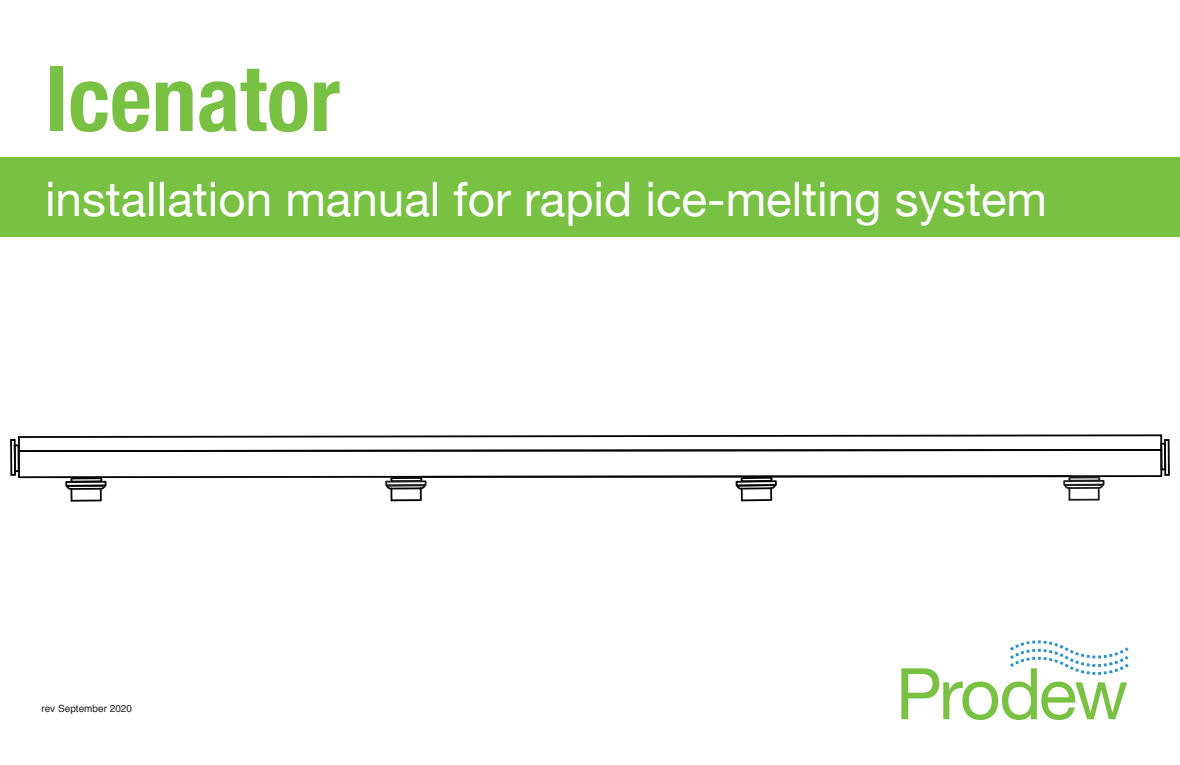
<style>
.page{position:relative;width:1180px;height:765px;background:#fff}
.page>*{position:absolute;margin:0;border:0;box-sizing:border-box;transform-origin:0 0}
.t1{font:700 condensed 90px "Helvetica Neue";color:#79c142}
.t2{font:47.5px "Helvetica Neue";color:#fff}
.t3{font:10px "Helvetica";color:#231f20}
</style>
<div class="page">
<div style="left:0;top:157px;width:1179px;height:80px;background:#79c142"></div>
<svg style="left:901px;top:640px;width:227px;height:80px"></svg>
<svg style="left:17px;top:434px;width:1145px;height:68px"></svg>
<div style="left:1159px;top:443px;width:6px;height:27px;border:2px solid #050504"></div>
<div style="left:1163px;top:439px;width:6px;height:37px;border:2px solid #050504"></div>
<div style="left:14px;top:444px;width:6px;height:28px;border:2px solid #050504"></div>
<div style="left:10px;top:439px;width:6px;height:37px;border:2px solid #050504"></div>
<h1 class="t1" style="left:45px;top:24px;width:296px">Icenator</h1>
<p class="t2" style="left:45px;top:164px;width:1003px">installation manual for rapid ice-melting system</p>
<p class="t3" style="left:41px;top:701px;width:92px">rev September 2020</p>
</div>
